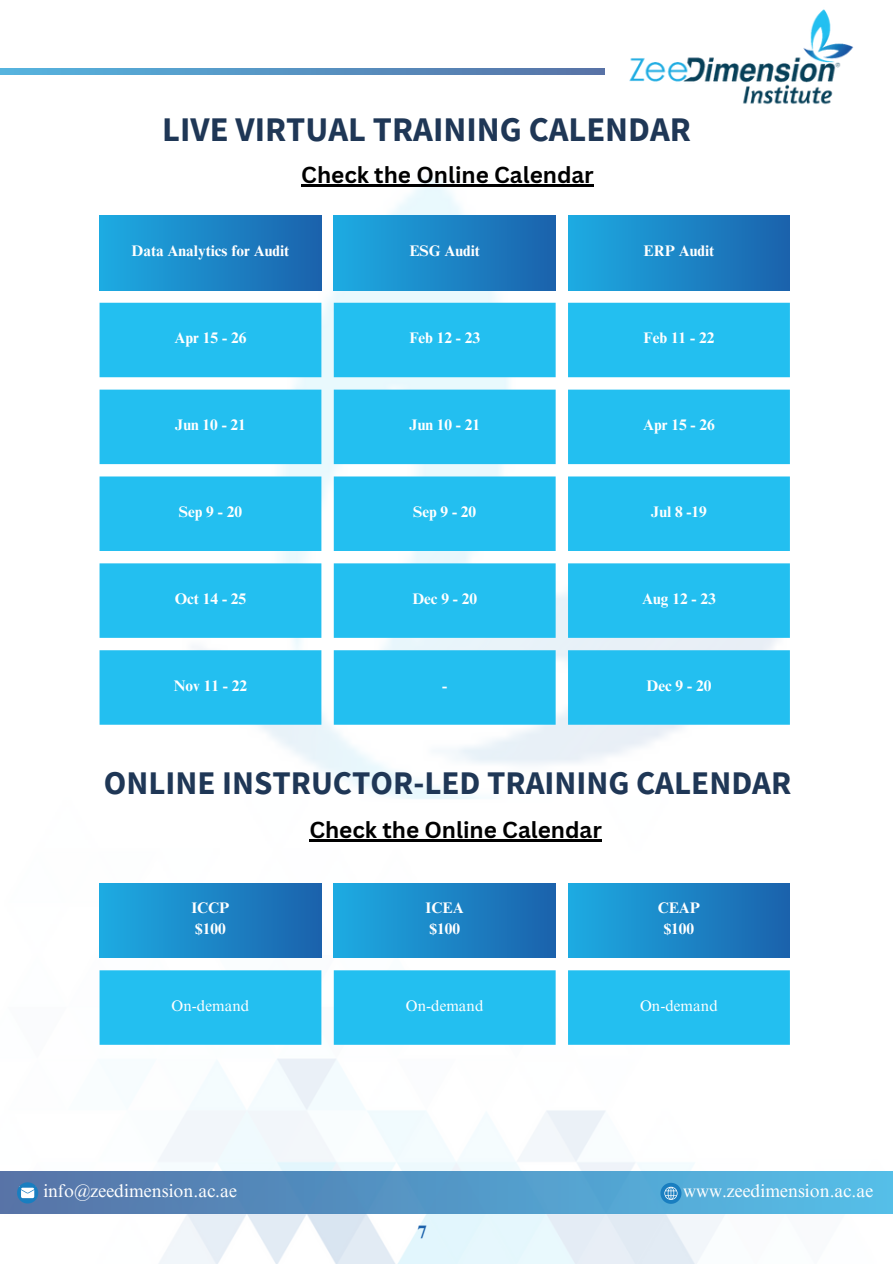
<style>
.page{position:relative;width:893px;height:1264px;background:#fff}
.page>*{position:absolute;margin:0;border:0;box-sizing:border-box;transform-origin:0 0}
.t1{font:700 34.5px "Source Sans Pro";color:#1f3756}
.t2{font:700 33px "Source Sans Pro";color:#1f3756}
.t3{font:700 22.5px "Canva Sans";color:#000}
.t4{font:18px "Times NRMT Pro";color:#fff}
.t5{font:700 18px "Times NRMT Pro";color:#1b61ab}
.t6{font:700 15.3px/21.3px "Times NRMT Pro";color:#fff}
.t7{font:15.3px "Times NRMT Pro";color:#fff}
</style>
<div class="page">
<img style="left:0;top:68px;width:892px;height:1195px">
<svg style="left:0;top:69px;width:604px;height:5px;background:#5693c2"></svg>
<div style="left:0;top:1171px;width:892px;height:42px;background:linear-gradient(to right,#5572a6,#54bee8)"></div>
<svg style="left:660px;top:1182px;width:21px;height:21px"></svg>
<svg style="left:17px;top:1182px;width:21px;height:21px"></svg>
<svg style="left:99px;top:303px;width:690px;height:421px;background:#44c8f2"></svg>
<div style="left:99px;top:216px;width:222px;height:74px;background:linear-gradient(to right,#1dabe2,#1b62ac)"></div>
<div style="left:334px;top:216px;width:221px;height:74px;background:linear-gradient(to right,#1dabe2,#1b62ac)"></div>
<div style="left:568px;top:216px;width:221px;height:74px;background:linear-gradient(to right,#1dabe2,#1b62ac)"></div>
<svg style="left:99px;top:970px;width:690px;height:74px;background:#2dc2f0"></svg>
<div style="left:99px;top:883px;width:222px;height:74px;background:linear-gradient(to right,#1dabe2,#1b62ac)"></div>
<div style="left:334px;top:883px;width:221px;height:74px;background:linear-gradient(to right,#1dabe2,#1b62ac)"></div>
<div style="left:568px;top:883px;width:221px;height:74px;background:linear-gradient(to right,#1dabe2,#1b62ac)"></div>
<img style="left:620px;top:9px;width:235px;height:100px">
<hr style="left:301px;top:184px;width:293px;height:2px;background:#000">
<hr style="left:309px;top:838px;width:293px;height:3px;background:#000">
<h1 class="t1" style="left:162px;top:107px;width:530px">LIVE VIRTUAL TRAINING CALENDAR</h1>
<h3 class="t3" style="left:301px;top:159px;width:294px">Check the Online Calendar</h3>
<p class="t6" style="left:131px;top:242px;width:159px">Data Analytics for Audit</p>
<p class="t6" style="left:409px;top:242px;width:72px">ESG Audit</p>
<p class="t6" style="left:643px;top:242px;width:72px">ERP Audit</p>
<p class="t6" style="left:174px;top:329px;width:73px">Apr 15 - 26</p>
<p class="t6" style="left:409px;top:329px;width:72px">Feb 12 - 23</p>
<p class="t6" style="left:643px;top:329px;width:72px">Feb 11 - 22</p>
<p class="t6" style="left:175px;top:416px;width:72px">Jun 10 - 21</p>
<p class="t6" style="left:409px;top:416px;width:72px">Jun 10 - 21</p>
<p class="t6" style="left:643px;top:416px;width:73px">Apr 15 - 26</p>
<p class="t6" style="left:179px;top:503px;width:65px">Sep 9 - 20</p>
<p class="t6" style="left:413px;top:503px;width:65px">Sep 9 - 20</p>
<p class="t6" style="left:651px;top:503px;width:57px">Jul 8 -19</p>
<p class="t6" style="left:175px;top:590px;width:73px">Oct 14 - 25</p>
<p class="t6" style="left:412px;top:590px;width:66px">Dec 9 - 20</p>
<p class="t6" style="left:642px;top:590px;width:75px">Aug 12 - 23</p>
<p class="t6" style="left:174px;top:676px;width:75px">Nov 11 - 22</p>
<p class="t6" style="left:442px;top:676px;width:7px">-</p>
<p class="t6" style="left:646px;top:676px;width:66px">Dec 9 - 20</p>
<h2 class="t2" style="left:104px;top:762px;width:689px">ONLINE INSTRUCTOR-LED TRAINING CALENDAR</h2>
<h3 class="t3" style="left:309px;top:813px;width:294px">Check the Online Calendar</h3>
<p class="t6" style="left:191px;top:898px;width:40px">ICCP $100</p>
<p class="t6" style="left:425px;top:898px;width:40px">ICEA $100</p>
<p class="t6" style="left:657px;top:898px;width:44px;text-align:center">CEAP $100</p>
<p class="t7" style="left:172px;top:999px;width:79px">On-demand</p>
<p class="t7" style="left:406px;top:999px;width:79px">On-demand</p>
<p class="t7" style="left:640px;top:999px;width:79px">On-demand</p>
<p class="t4" style="left:43px;top:1184px;width:195px">info@zeedimension.ac.ae</p>
<p class="t4" style="left:683px;top:1183px;width:192px">www.zeedimension.ac.ae</p>
<p class="t5" style="left:418px;top:1224px;width:10px">7</p>
</div>
